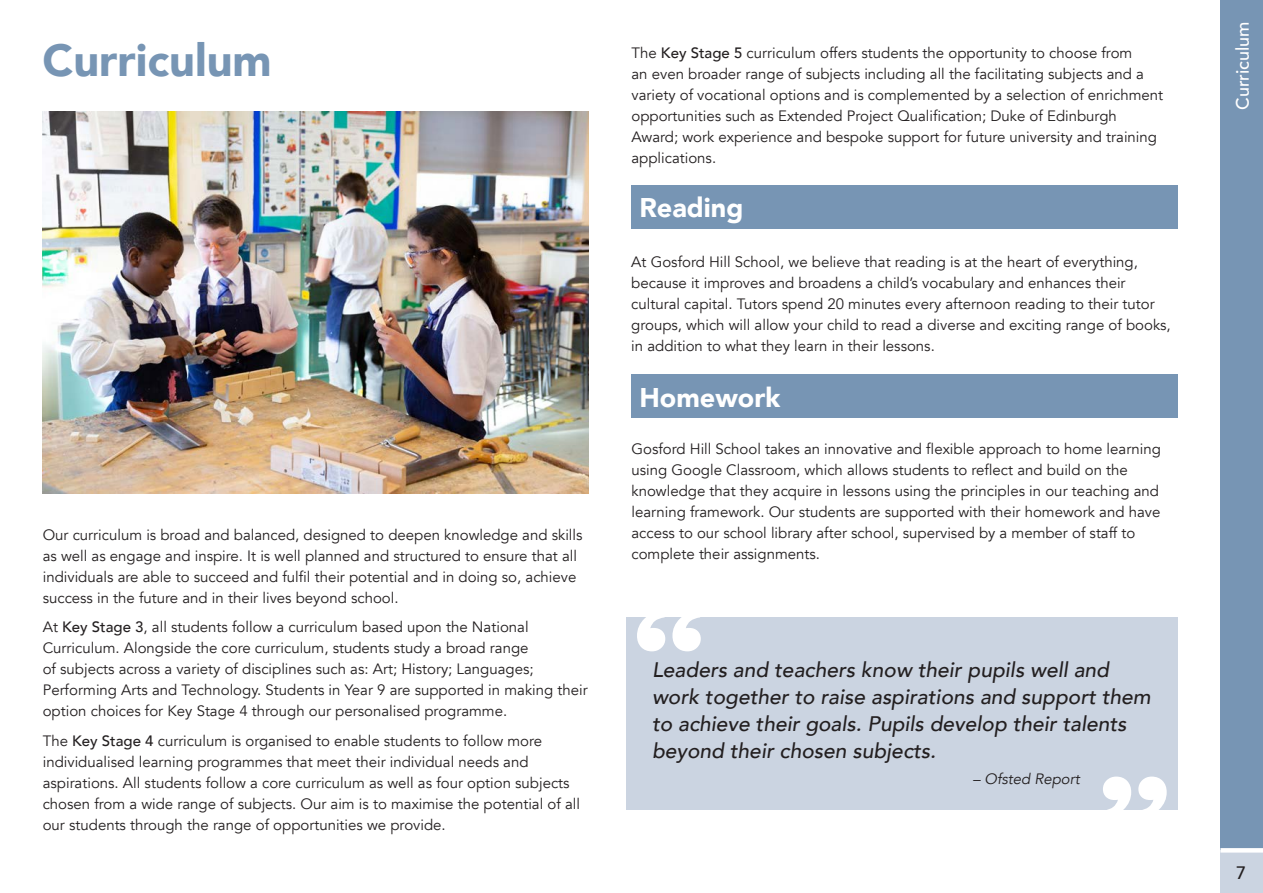
<style>
.page{position:relative;width:1263px;height:893px;background:#fff}
.page>*{position:absolute;margin:0;border:0;box-sizing:border-box;transform-origin:0 0}
.t1{font:900 45px "Avenir";color:#7795b4}
.t2{font:900 27px "Avenir";color:#fff}
.t3{font:italic 500 21px/27px "Avenir";color:#231f20}
.t4{font:500 18px "Avenir";color:#fff}
.t5{font:500 18px "Avenir";color:#231f20}
.t6{font:15px/21px "Avenir";color:#231f20}
.t7{font:italic 15px "Avenir";color:#231f20}
.s1{font-weight:500}
</style>
<div class="page">
<div style="left:1220px;top:0;width:43px;height:893px;background:#7795b4"></div>
<div style="left:1220px;top:850px;width:43px;height:43px;background:#cbd4e1"></div>
<div style="left:1220px;top:848px;width:43px;height:5px;background:#fff"></div>
<img style="left:43px;top:111px;width:545px;height:383px">
<div style="left:631px;top:185px;width:547px;height:43px;background:#7795b4"></div>
<div style="left:631px;top:374px;width:547px;height:44px;background:#7795b4"></div>
<div style="left:626px;top:617px;width:552px;height:193px;background:#cbd4e1"></div>
<svg style="left:637px;top:617px;width:64px;height:34px"></svg>
<svg style="left:1103px;top:776px;width:64px;height:34px"></svg>
<p class="t1" style="left:43px;top:22px;width:231px">Curriculum</p>
<p class="t6" style="left:631px;top:42px;width:533px">The <span class="s1">Key Stage 5</span> curriculum offers students the opportunity to choose from<br>an even broader range of subjects including all the facilitating subjects and a variety of vocational options and is complemented by a selection of enrichment opportunities such as Extended Project Qualification; Duke of Edinburgh Award; work experience and bespoke support for future university and training applications.</p>
<p class="t2" style="left:639px;top:185px;width:106px">Reading</p>
<p class="t6" style="left:631px;top:251px;width:541px">At Gosford Hill School, we believe that reading is at the heart of everything, because it improves and broadens a child’s vocabulary and enhances their cultural capital. Tutors spend 20 minutes every afternoon reading to their tutor groups, which will allow your child to read a diverse and exciting range of books, in addition to what they learn in their lessons.</p>
<p class="t6" style="left:43px;top:524px;width:541px">Our curriculum is broad and balanced, designed to deepen knowledge and skills as well as engage and inspire. It is well planned and structured to ensure that all individuals are able to succeed and fulfil their potential and in doing so, achieve success in the future and in their lives beyond school.</p>
<p class="t6" style="left:43px;top:617px;width:546px">At <span class="s1">Key Stage 3</span>, all students follow a curriculum based upon the National Curriculum. Alongside the core curriculum, students study a broad range<br>of subjects across a variety of disciplines such as: Art; History; Languages; Performing Arts and Technology. Students in Year 9 are supported in making their option choices for Key Stage 4 through our personalised programme.</p>
<p class="t6" style="left:43px;top:730px;width:539px">The <span class="s1">Key Stage 4</span> curriculum is organised to enable students to follow more individualised learning programmes that meet their individual needs and aspirations. All students follow a core curriculum as well as four option subjects chosen from a wide range of subjects. Our aim is to maximise the potential of all our students through the range of opportunities we provide.</p>
<p class="t2" style="left:639px;top:374px;width:142px">Homework</p>
<p class="t6" style="left:631px;top:439px;width:531px">Gosford Hill School takes an innovative and flexible approach to home learning using Google Classroom, which allows students to reflect and build on the knowledge that they acquire in lessons using the principles in our teaching and learning framework. Our students are supported with their homework and have access to our school library after school, supervised by a member of staff to complete their assignments.</p>
<p class="t3" style="left:652px;top:656px;width:500px">Leaders and teachers know their pupils well and work together to raise aspirations and support them to achieve their goals. Pupils develop their talents beyond their chosen subjects.</p>
<p class="t7" style="left:973px;top:770px;width:108px">– Ofsted Report</p>
<p class="t4" style="left:1227px;top:110px;width:90px;rotate:-90deg">Curriculum</p>
<p class="t5" style="left:1236px;top:857px;width:12px">7</p>
</div>
